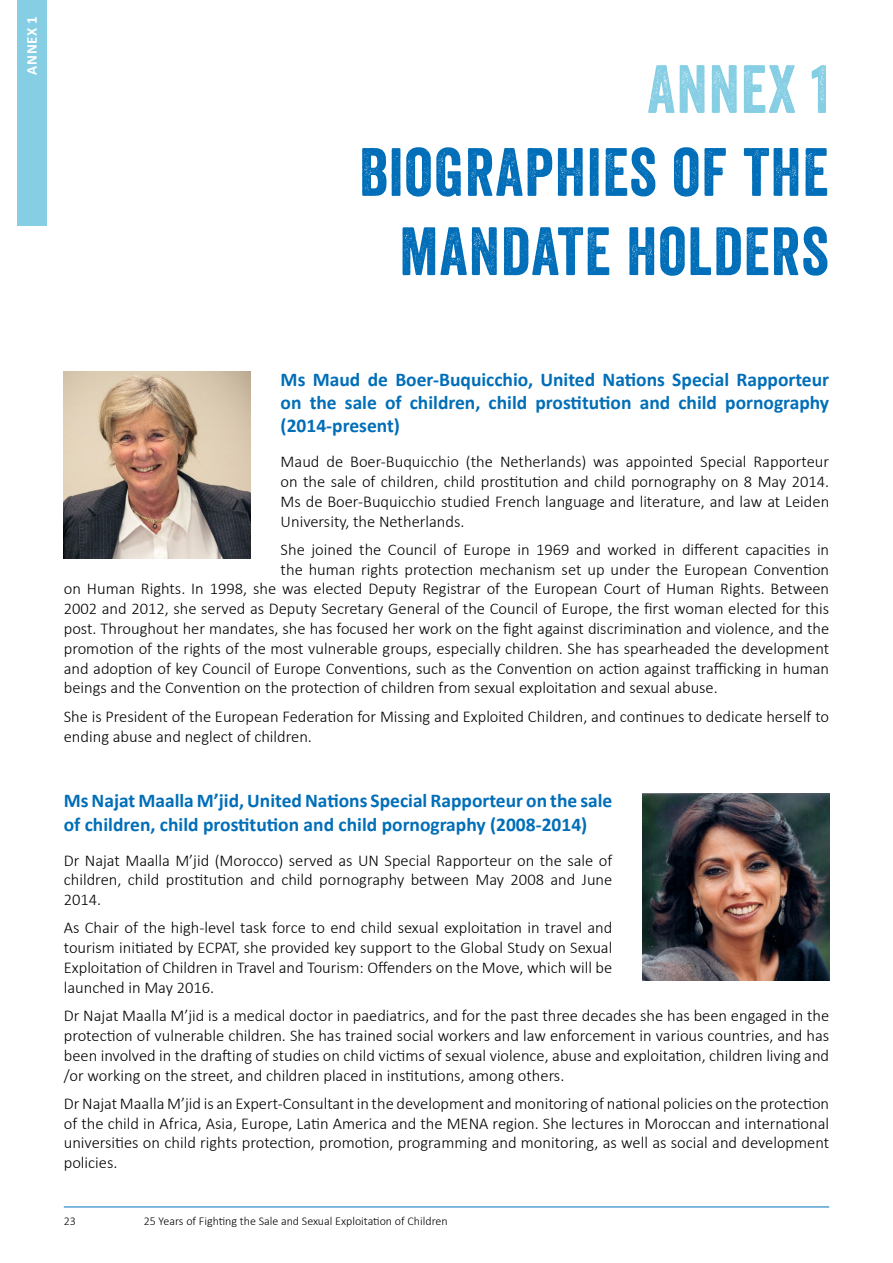
<style>
.page{position:relative;width:893px;height:1263px;background:#fff}
.page>*{position:absolute;margin:0;border:0;box-sizing:border-box;transform-origin:0 0}
.t1{font:66px/79.2px "Veneer";letter-spacing:.02em;color:#006eb8;text-align:right}
.t2{font:66px "Veneer";letter-spacing:.02em;color:#85cee4}
.t3{font:700 19.5px/23.4px "Calibri";color:#006eb8}
.t4{font:300 16.5px/19.8px "Calibri";color:#000;text-align:justify}
.t5{font:700 15px "Calibri";color:#fff}
.t6{font:300 12px "Calibri";color:#000}
</style>
<div class="page">
<img style="left:642px;top:794px;width:187px;height:187px">
<img style="left:64px;top:371px;width:187px;height:187px">
<div style="left:17px;top:0;width:30px;height:226px;background:#85cee4"></div>
<hr style="left:64px;top:1207px;width:765px;height:1px;background:#006eb8">
<p class="t5" style="left:22px;top:75px;width:60px;rotate:-90deg">Annex 1</p>
<h1 class="t2" style="left:647px;top:49px;width:183px">ANNEX 1</h1>
<h1 class="t1" style="left:359px;top:132px;width:471px">BIOGRAPHIES OF THE<br>MANDATE HOLDERS</h1>
<p class="t3" style="left:281px;top:367px;width:550px;text-align:justify">Ms Maud de Boer-Buquicchio, United Nations Special Rapporteur on the sale of children, child prostitution and child pornography (2014-present)</p>
<p class="t4" style="left:281px;top:452px;width:550px">Maud de Boer-Buquicchio (the Netherlands) was appointed Special Rapporteur on the sale of children, child prostitution and child pornography on 8 May 2014.<br>Ms de Boer-Buquicchio studied French language and literature, and law at Leiden University, the Netherlands.</p>
<p class="t4" style="left:281px;top:539px;width:550px">She joined the Council of Europe in 1969 and worked in different capacities in</p>
<p class="t4" style="left:281px;top:559px;width:550px">the human rights protection mechanism set up under the European Convention</p>
<p class="t4" style="left:64px;top:579px;width:767px">on Human Rights. In 1998, she was elected Deputy Registrar of the European Court of Human Rights. Between</p>
<p class="t4" style="left:64px;top:599px;width:767px">2002 and 2012, she served as Deputy Secretary General of the Council of Europe, the first woman elected for this</p>
<p class="t4" style="left:64px;top:618px;width:767px">post. Throughout her mandates, she has focused her work on the fight against discrimination and violence, and the</p>
<p class="t4" style="left:64px;top:638px;width:767px">promotion of the rights of the most vulnerable groups, especially children. She has spearheaded the development</p>
<p class="t4" style="left:64px;top:658px;width:767px">and adoption of key Council of Europe Conventions, such as the Convention on action against trafficking in human</p>
<p class="t4" style="left:64px;top:678px;width:655px">beings and the Convention on the protection of children from sexual exploitation and sexual abuse.</p>
<p class="t4" style="left:64px;top:706px;width:767px">She is President of the European Federation for Missing and Exploited Children, and continues to dedicate herself to ending abuse and neglect of children.</p>
<p class="t3" style="left:64px;top:789px;width:550px">Ms Najat Maalla M’jid, United Nations Special Rapporteur on the sale of children, child prostitution and child pornography (2008-2014)</p>
<p class="t4" style="left:64px;top:850px;width:550px">Dr Najat Maalla M’jid (Morocco) served as UN Special Rapporteur on the sale of children, child prostitution and child pornography between May 2008 and June 2014.</p>
<p class="t4" style="left:64px;top:918px;width:550px">As Chair of the high-level task force to end child sexual exploitation in travel and tourism initiated by ECPAT, she provided key support to the Global Study on Sexual Exploitation of Children in Travel and Tourism: Offenders on the Move, which will be launched in May 2016.</p>
<p class="t4" style="left:64px;top:1005px;width:767px">Dr Najat Maalla M’jid is a medical doctor in paediatrics, and for the past three decades she has been engaged in the protection of vulnerable children. She has trained social workers and law enforcement in various countries, and has been involved in the drafting of studies on child victims of sexual violence, abuse and exploitation, children living and /or working on the street, and children placed in institutions, among others.</p>
<p class="t4" style="left:64px;top:1093px;width:767px">Dr Najat Maalla M’jid is an Expert-Consultant in the development and monitoring of national policies on the protection of the child in Africa, Asia, Europe, Latin America and the MENA region. She lectures in Moroccan and international universities on child rights protection, promotion, programming and monitoring, as well as social and development policies.</p>
<p class="t6" style="left:64px;top:1213px;width:14px">23</p>
<p class="t6" style="left:144px;top:1213px;width:305px">25 Years of Fighting the Sale and Sexual Exploitation of Children</p>
</div>
